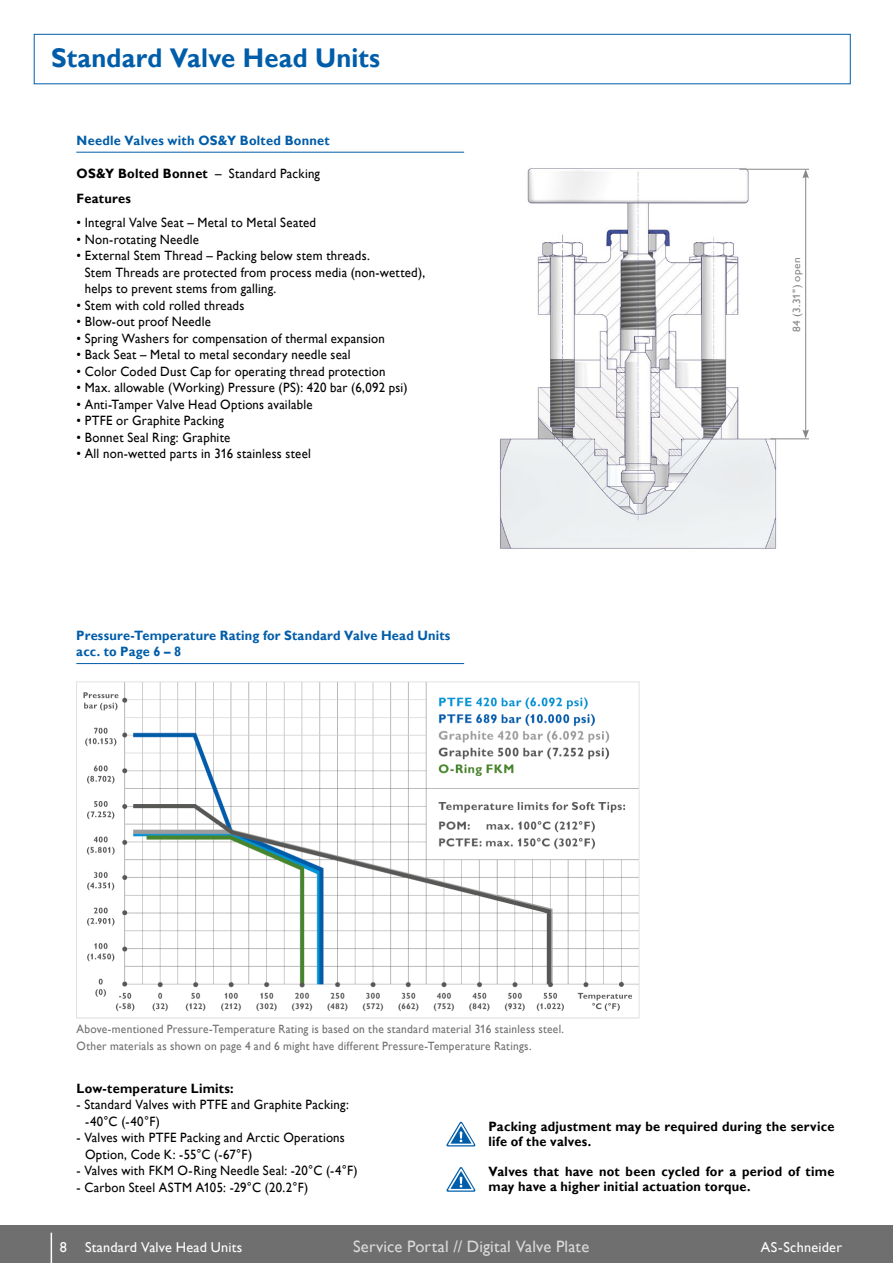
<style>
.page{position:relative;width:893px;height:1263px;background:#fff}
.page>*{position:absolute;margin:0;border:0;box-sizing:border-box;transform-origin:0 0}
.t1{font:700 27px "Gill Alt One";letter-spacing:.01em;color:#005da9;scale:.95 1}
.t2{font:16.5px "Gill Alt One";letter-spacing:.01em;color:#dadada}
.t3{font:14.25px "Gill Alt One";letter-spacing:.015em;color:#fff}
.t4{font:13.5px/16.5px "Gill Alt One";letter-spacing:.02em;color:#000;scale:.95 1}
.t5{font:700 13.5px/15px "Gill Alt One";letter-spacing:.02em;color:#000;scale:.95 1}
.t6{font:700 13.5px/16.5px "Gill Alt One";letter-spacing:.02em;color:#005da9;scale:.95 1}
.t7{font:12px/16.5px "Gill Alt One";letter-spacing:.025em;color:#706f6f;scale:.95 1}
.t8{font:10.5px "Gill Alt One";letter-spacing:.025em;color:#878787;scale:1.08 1}
.s1{font-weight:400}
</style>
<div class="page">
<div style="left:34px;top:34px;width:816px;height:50px;border:1px solid #005da9"></div>
<hr style="left:76px;top:152px;width:388px;height:1px;background:#005da9">
<hr style="left:76px;top:663px;width:388px;height:1px;background:#005da9">
<img style="left:500px;top:168px;width:299px;height:381px">
<img style="left:76px;top:682px;width:564px;height:336px">
<hr style="left:739px;top:169px;width:70px;height:1px;background:#878787">
<hr style="left:770px;top:439px;width:39px;height:1px;background:#878787">
<hr style="left:805px;top:176px;width:1px;height:256px;background:#878787">
<svg style="left:802px;top:430px;width:7px;height:9px"></svg>
<svg style="left:802px;top:169px;width:7px;height:9px"></svg>
<div style="left:0;top:1225px;width:893px;height:38px;background:#706f6f"></div>
<hr style="left:51px;top:1233px;width:1px;height:30px;background:#fff">
<svg style="left:446px;top:1167px;width:30px;height:25px"></svg>
<svg style="left:446px;top:1121px;width:30px;height:25px"></svg>
<h1 class="t1" style="left:51px;top:42px;width:348px">Standard Valve Head Units</h1>
<p class="t6" style="left:77px;top:132px;width:268px">Needle Valves with OS&amp;Y Bolted Bonnet</p>
<p class="t5" style="left:77px;top:161px;width:258px;line-height:24.8px">OS&amp;Y Bolted Bonnet <span class="s1">– Standard Packing<br></span>Features</p>
<p class="t4" style="left:77px;top:214px;width:254px">• Integral Valve Seat – Metal to Metal Seated</p>
<p class="t4" style="left:77px;top:231px;width:130px">• Non-rotating Needle</p>
<p class="t4" style="left:85px;top:247px;width:360px;text-indent:-8px">• External Stem Thread – Packing below stem threads.<br>Stem Threads are protected from process media (non-wetted), helps to prevent stems from galling.</p>
<p class="t4" style="left:77px;top:297px;width:178px">• Stem with cold rolled threads</p>
<p class="t4" style="left:77px;top:313px;width:143px">• Blow-out proof Needle</p>
<p class="t4" style="left:77px;top:330px;width:326px">• Spring Washers for compensation of thermal expansion</p>
<p class="t4" style="left:77px;top:346px;width:290px">• Back Seat – Metal to metal secondary needle seal</p>
<p class="t4" style="left:77px;top:363px;width:327px">• Color Coded Dust Cap for operating thread protection</p>
<p class="t4" style="left:77px;top:379px;width:350px">• Max. allowable (Working) Pressure (PS): 420 bar (6,092 psi)</p>
<p class="t4" style="left:77px;top:396px;width:250px">• Anti-Tamper Valve Head Options available</p>
<p class="t4" style="left:77px;top:412px;width:157px">• PTFE or Graphite Packing</p>
<p class="t4" style="left:77px;top:429px;width:163px">• Bonnet Seal Ring: Graphite</p>
<p class="t4" style="left:77px;top:445px;width:248px">• All non-wetted parts in 316 stainless steel</p>
<p class="t6" style="left:76px;top:627px;width:395px">Pressure-Temperature Rating for Standard Valve Head Units acc. to Page 6 – 8</p>
<p class="t7" style="left:77px;top:1021px;width:515px">Above-mentioned Pressure-Temperature Rating is based on the standard material 316 stainless steel.<br>Other materials as shown on page 4 and 6 might have different Pressure-Temperature Ratings.</p>
<p class="t8" style="left:791px;top:332px;width:71px;rotate:-90deg">84 (3.31") open</p>
<p class="t5" style="left:77px;top:1081px;width:167px">Low-temperature Limits:</p>
<p class="t4" style="left:85px;top:1096px;width:279px;text-indent:-9px">- Standard Valves with PTFE and Graphite Packing: -40°C (-40°F)</p>
<p class="t4" style="left:85px;top:1129px;width:275px;text-indent:-9px">- Valves with PTFE Packing and Arctic Operations<br>Option, Code K: -55°C (-67°F)</p>
<p class="t4" style="left:77px;top:1162px;width:298px">- Valves with FKM O-Ring Needle Seal: -20°C (-4°F)</p>
<p class="t4" style="left:77px;top:1179px;width:246px">- Carbon Steel ASTM A105: -29°C (20.2°F)</p>
<p class="t5" style="left:488px;top:1119px;width:366px">Packing adjustment may be required during the service life of the valves.</p>
<p class="t5" style="left:488px;top:1164px;width:366px">Valves that have not been cycled for a period of time may have a higher initial actuation torque.</p>
<p class="t3" style="left:60px;top:1239px;width:9px">8</p>
<p class="t3" style="left:85px;top:1239px;width:159px">Standard Valve Head Units</p>
<p class="t2" style="left:353px;top:1237px;width:238px">Service Portal // Digital Valve Plate</p>
<p class="t3" style="left:761px;top:1239px;width:83px">AS-Schneider</p>
</div>
